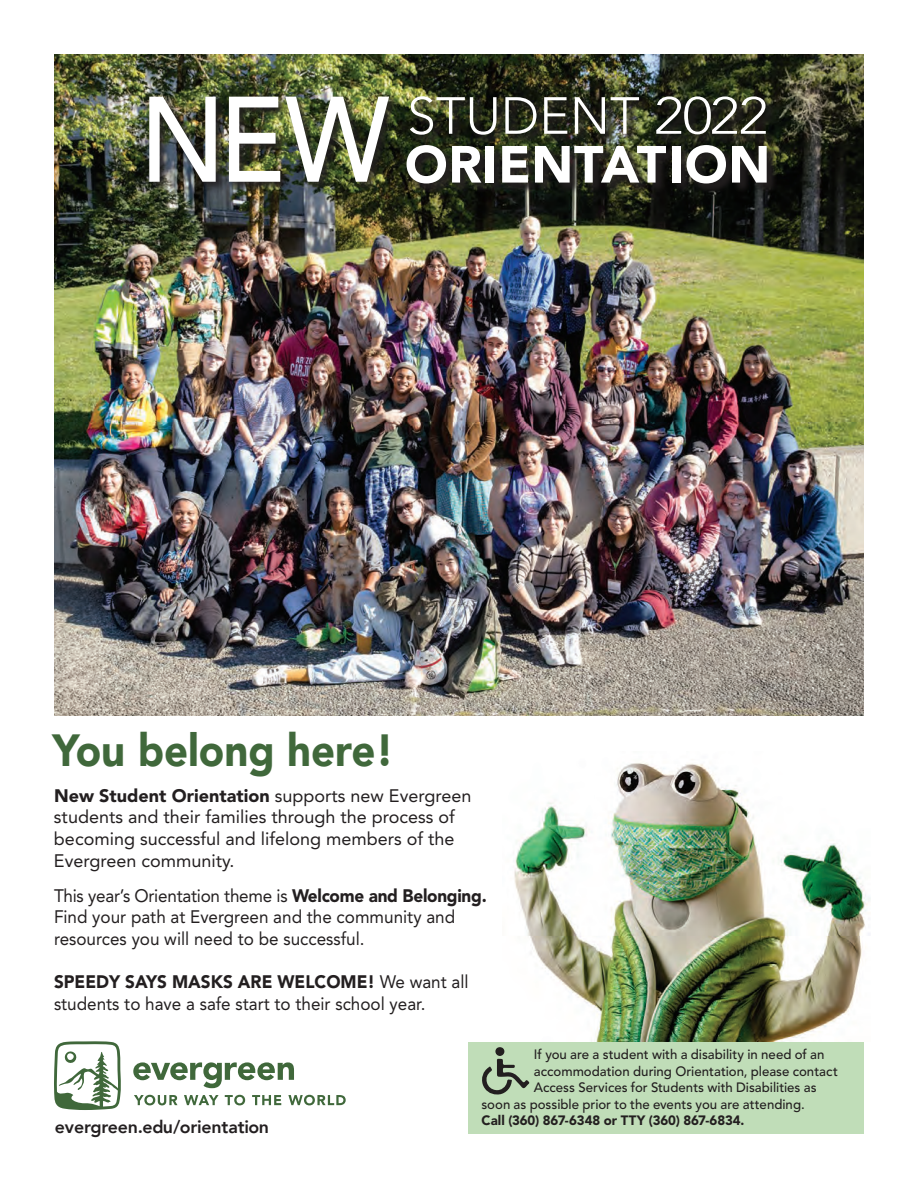
<style>
.page{position:relative;width:918px;height:1188px;background:#fff}
.page>*{position:absolute;margin:0;border:0;box-sizing:border-box;transform-origin:0 0}
.t1{font:500 120.15px "Avenir LT Std";color:#fff;scale:.9 1}
.t2{font:300 51.75px "Avenir LT Std";color:#fff}
.t3{font:900 51.75px "Avenir LT Std";letter-spacing:.01em;color:#fff}
.t4{font:900 45px "Avenir";color:#40683b;scale:.93 1}
.t5{font:18px/21.6px "Avenir LT Std";color:#231f20;scale:.95 1}
.t6{font:18px/21.6px "Avenir LT Std";color:#231f20}
.t7{font:800 17.7px "Avenir";letter-spacing:-.01em;color:#231f20}
.t8{font:500 13.5px "Avenir LT Std";color:#231f20}
.t9{font:900 13.5px "Avenir LT Std";letter-spacing:-.005em;color:#231f20}
.s1{font-size:51.9px}
.s2{font-weight:900}
</style>
<div class="page">
<img style="left:54px;top:55px;width:810px;height:661px">
<img style="left:514px;top:763px;width:357px;height:279px">
<div style="left:468px;top:1042px;width:396px;height:91px;background:#c0ddb8"></div>
<svg style="left:482px;top:1059px;width:48px;height:36px"></svg>
<div style="left:495px;top:1047px;width:9px;height:9px;background:#231f20;border-radius:50%"></div>
<svg style="left:54px;top:1041px;width:67px;height:69px"></svg>
<svg style="left:133px;top:1062px;width:161px;height:26px"></svg>
<svg style="left:134px;top:1095px;width:44px;height:10px"></svg>
<svg style="left:184px;top:1095px;width:35px;height:10px"></svg>
<svg style="left:225px;top:1095px;width:20px;height:10px"></svg>
<svg style="left:252px;top:1095px;width:29px;height:10px"></svg>
<svg style="left:288px;top:1095px;width:58px;height:10px"></svg>
<div style="left:149px;top:95px;width:629px;height:100px;background:#231f20;opacity:.75"></div>
<div style="left:406px;top:96px;width:372px;height:99px;background:#231f20;opacity:.75"></div>
<div style="left:146px;top:93px;width:251px;height:97px;background:#231f20;opacity:.4"></div>
<p class="t1" style="left:139px;top:71px;width:279px">NEW</p>
<p class="t2" style="left:407px;top:86px;width:363px">STUDENT <span class="s1">2022</span></p>
<p class="t3" style="left:405px;top:133px;width:367px">ORIENTATION</p>
<p class="t4" style="left:52px;top:712px;width:369px">You belong here!</p>
<p class="t6" style="left:54px;top:785px;width:419px"><span class="s2">New Student Orientation</span> supports new Evergreen students and their families through the process of becoming successful and lifelong members of the Evergreen community.</p>
<p class="t5" style="left:54px;top:885px;width:457px">This year’s Orientation theme is <span class="s2">Welcome and Belonging.</span></p>
<p class="t5" style="left:54px;top:906px;width:424px">Find your path at Evergreen and the community and</p>
<p class="t5" style="left:54px;top:928px;width:328px">resources you will need to be successful.</p>
<p class="t5" style="left:54px;top:971px;width:438px"><span class="s2">SPEEDY SAYS MASKS ARE WELCOME!</span> We want all students to have a safe start to their school year.</p>
<p class="t7" style="left:55px;top:1113px;width:216px">evergreen.edu/orientation</p>
<p class="t8" style="left:534px;top:1047px;width:292px">If you are a student with a disability in need of an</p>
<p class="t8" style="left:534px;top:1063px;width:305px">accommodation during Orientation, please contact</p>
<p class="t8" style="left:534px;top:1080px;width:284px">Access Services for Students with Disabilities as</p>
<p class="t8" style="left:482px;top:1096px;width:325px">soon as possible prior to the events you are attending.</p>
<p class="t9" style="left:482px;top:1113px;width:265px">Call (360) 867-6348 or TTY (360) 867-6834.</p>
</div>
